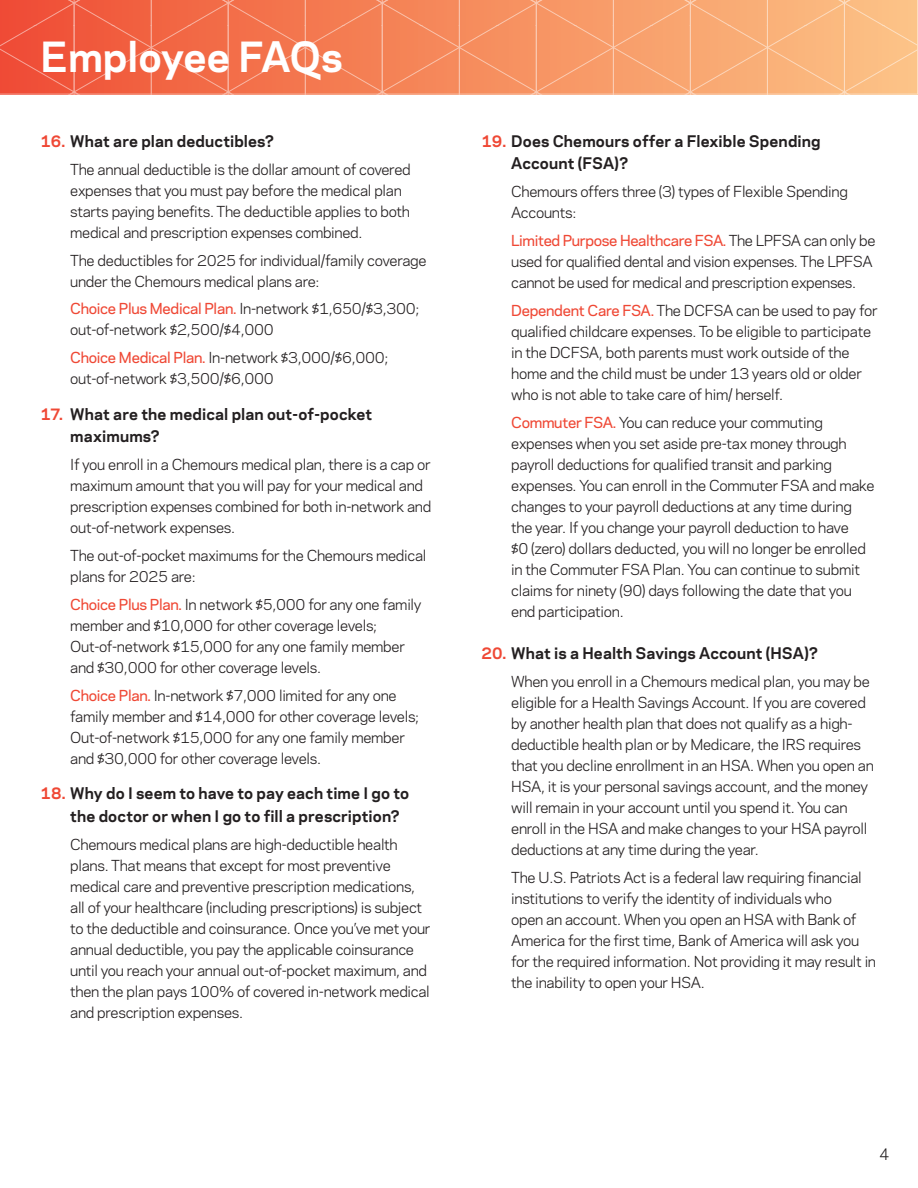
<style>
.page{position:relative;width:918px;height:1188px;background:#fff}
.page>*{position:absolute;margin:0;border:0;box-sizing:border-box;transform-origin:0 0}
.t1{font:700 39px "Chemours Sans";color:#fff}
.t2{font:700 15px/22.5px "Chemours Sans";letter-spacing:.01em;color:#231f20}
.t3{font:15px "Chemours Sans";color:#231f20}
.t4{font:14.25px/21px "Chemours Sans";letter-spacing:-.02em;color:#231f20}
.s1{color:#ef4835}
.s2{font-weight:500;color:#ef4835}
</style>
<div class="page">
<svg style="left:0;top:0;width:918px;height:94px;background:#f58b60"></svg>
<h1 class="t1" style="left:40px;top:27px;width:304px">Employee FAQs</h1>
<p class="t2" style="left:40px;top:129px;width:235px"><span class="s1">16.</span> What are plan deductibles?</p>
<p class="t4" style="left:70px;top:158px;width:342px">The annual deductible is the dollar amount of covered expenses that you must pay before the medical plan starts paying benefits. The deductible applies to both medical and prescription expenses combined.</p>
<p class="t4" style="left:70px;top:249px;width:358px">The deductibles for 2025 for individual/family coverage under the Chemours medical plans are:</p>
<p class="t4" style="left:70px;top:298px;width:351px"><span class="s2">Choice Plus Medical Plan.</span> In-network $1,650/$3,300; out-of-network $2,500/$4,000</p>
<p class="t4" style="left:70px;top:346px;width:320px"><span class="s2">Choice Medical Plan.</span> In-network $3,000/$6,000; out-of-network $3,500/$6,000</p>
<p class="t2" style="left:70px;top:402px;width:304px;text-indent:-30px"><span class="s1">17.</span> What are the medical plan out-of-pocket maximums?</p>
<p class="t4" style="left:70px;top:453px;width:363px">If you enroll in a Chemours medical plan, there is a cap or maximum amount that you will pay for your medical and prescription expenses combined for both in-network and out-of-network expenses.</p>
<p class="t4" style="left:70px;top:544px;width:358px">The out-of-pocket maximums for the Chemours medical plans for 2025 are:</p>
<p class="t4" style="left:70px;top:593px;width:353px"><span class="s2">Choice Plus Plan.</span> In network $5,000 for any one family member and $10,000 for other coverage levels; Out-of-network $15,000 for any one family member and $30,000 for other coverage levels.</p>
<p class="t4" style="left:70px;top:684px;width:351px"><span class="s2">Choice Plan.</span> In-network $7,000 limited for any one family member and $14,000 for other coverage levels; Out-of-network $15,000 for any one family member and $30,000 for other coverage levels.</p>
<p class="t2" style="left:70px;top:782px;width:341px;text-indent:-30px"><span class="s1">18.</span> Why do I seem to have to pay each time I go to the doctor or when I go to fill a prescription?</p>
<p class="t4" style="left:70px;top:833px;width:362px">Chemours medical plans are high-deductible health plans. That means that except for most preventive medical care and preventive prescription medications, all of your healthcare (including prescriptions) is subject to the deductible and coinsurance. Once you’ve met your annual deductible, you pay the applicable coinsurance until you reach your annual out-of-pocket maximum, and then the plan pays 100% of covered in-network medical and prescription expenses.</p>
<p class="t2" style="left:511px;top:129px;width:311px;text-indent:-30px"><span class="s1">19.</span> Does Chemours offer a Flexible Spending<br>Account (FSA)?</p>
<p class="t4" style="left:511px;top:180px;width:338px">Chemours offers three (3) types of Flexible Spending<br>Accounts:</p>
<p class="t4" style="left:511px;top:229px;width:366px"><span class="s2">Limited Purpose Healthcare FSA.</span> The LPFSA can only be used for qualified dental and vision expenses. The LPFSA cannot be used for medical and prescription expenses.</p>
<p class="t4" style="left:511px;top:299px;width:368px"><span class="s2">Dependent Care FSA.</span> The DCFSA can be used to pay for qualified childcare expenses. To be eligible to participate in the DCFSA, both parents must work outside of the home and the child must be under 13 years old or older who is not able to take care of him/ herself.</p>
<p class="t4" style="left:511px;top:411px;width:365px"><span class="s2">Commuter FSA.</span> You can reduce your commuting expenses when you set aside pre-tax money through payroll deductions for qualified transit and parking expenses. You can enroll in the Commuter FSA and make changes to your payroll deductions at any time during the year. If you change your payroll deduction to have<br>$0 (zero) dollars deducted, you will no longer be enrolled in the Commuter FSA Plan. You can continue to submit claims for ninety (90) days following the date that you end participation.</p>
<p class="t2" style="left:482px;top:641px;width:338px"><span class="s1">20.</span> What is a Health Savings Account (HSA)?</p>
<p class="t4" style="left:511px;top:670px;width:364px">When you enroll in a Chemours medical plan, you may be eligible for a Health Savings Account. If you are covered by another health plan that does not qualify as a high&shy;deductible health plan or by Medicare, the IRS requires that you decline enrollment in an HSA. When you open an HSA, it is your personal savings account, and the money will remain in your account until you spend it. You can enroll in the HSA and make changes to your HSA payroll deductions at any time during the year.</p>
<p class="t4" style="left:511px;top:866px;width:366px">The U.S. Patriots Act is a federal law requiring financial institutions to verify the identity of individuals who<br>open an account. When you open an HSA with Bank of America for the first time, Bank of America will ask you for the required information. Not providing it may result in the inability to open your HSA.</p>
<p class="t3" style="left:879px;top:1143px;width:12px">4</p>
</div>
